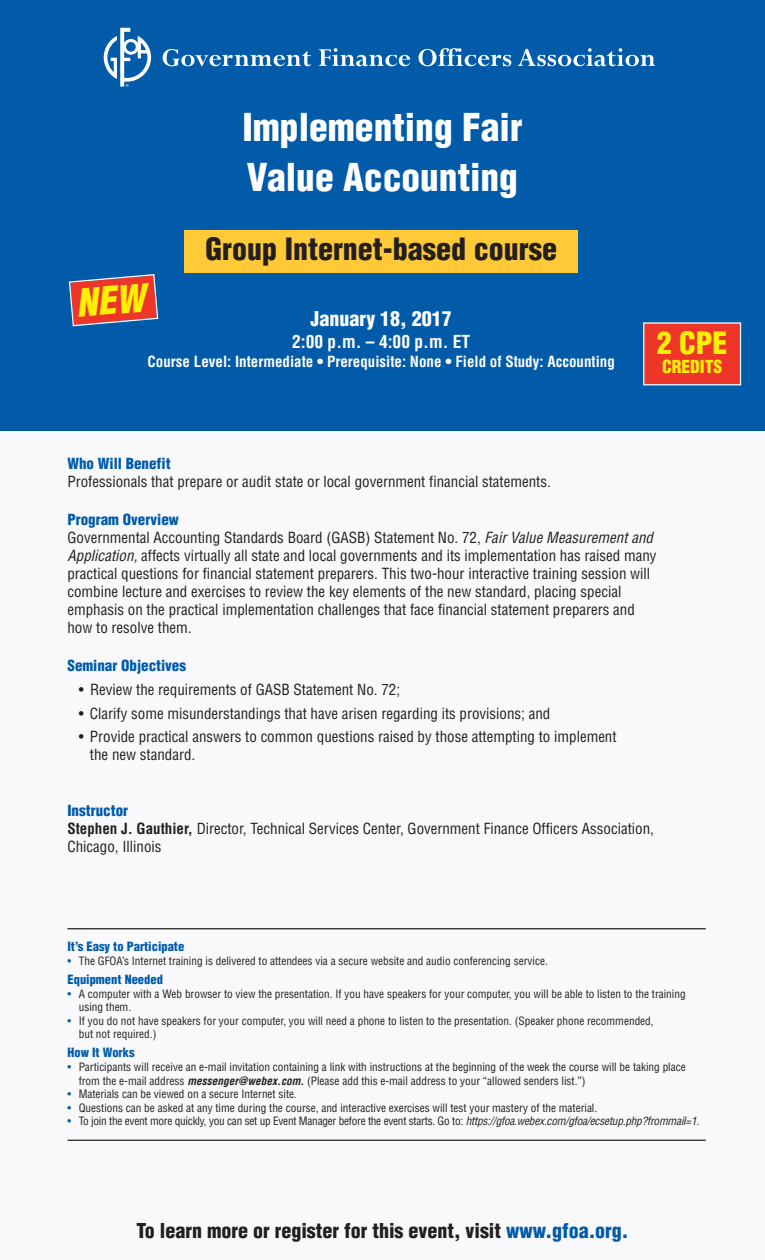
<style>
.page{position:relative;width:765px;height:1260px;background:#f9f9fc}
.page>*{position:absolute;margin:0;border:0;box-sizing:border-box;transform-origin:0 0}
.t1{font:900 condensed 37.5px/50px "Helvetica";color:#fff}
.t2{font:900 condensed 30px "Helvetica";color:#231f20}
.t3{font:900 condensed 30px "Helvetica";color:#fff101}
.t4{font:900 condensed 20px "Helvetica";color:#231f20}
.t5{font:900 condensed 20px "Helvetica";color:#fff}
.t6{font:700 condensed 17.5px "Helvetica";color:#fff}
.t7{font:900 condensed 17.5px "Helvetica";color:#fff101}
.t8{font:condensed 15px/18px "Helvetica";color:#231f20}
.t9{font:700 condensed 15px "Helvetica";color:#fff}
.t10{font:900 condensed 15px "Helvetica";color:#015ba9}
.t11{font:900 condensed 12.5px "Helvetica";color:#015ba9}
.t12{font:condensed 11.25px/13.5px "Helvetica";color:#231f20}
.t13{font:condensed 11.25px "Helvetica";letter-spacing:-.02em;color:#231f20}
.s1{font-weight:900;color:#015ba9}
.s2{font-style:italic}
.s3{font-weight:700}
.s4{color:#015ba9}
.s5{font-weight:700;font-style:italic}
</style>
<div class="page">
<div style="left:0;top:0;width:765px;height:430px;background:#015ba9"></div>
<svg style="left:163px;top:49px;width:148px;height:17px"></svg>
<svg style="left:319px;top:48px;width:91px;height:18px"></svg>
<svg style="left:419px;top:48px;width:92px;height:18px"></svg>
<svg style="left:518px;top:48px;width:137px;height:18px"></svg>
<svg style="left:104px;top:28px;width:47px;height:59px"></svg>
<div style="left:184px;top:230px;width:394px;height:43px;background:#ffc938"></div>
<div style="left:644px;top:324px;width:96px;height:60px;background:#ee3529"></div>
<div style="left:643px;top:322px;width:98px;height:63px;border:1px solid #fff"></div>
<hr style="left:68px;top:928px;width:638px;height:1px;background:#231f20">
<hr style="left:68px;top:1140px;width:638px;height:1px;background:#231f20">
<svg style="left:68px;top:274px;width:91px;height:53px"></svg>
<h1 class="t1" style="left:243px;top:103px;width:282px">Implementing Fair<br>Value Accounting</h1>
<h2 class="t2" style="left:206px;top:232px;width:353px">Group Internet-based course</h2>
<h3 class="t5" style="left:311px;top:307px;width:143px">January 18, 2017</h3>
<p class="t6" style="left:292px;top:332px;width:180px">2:00 p.m. – 4:00 p.m. ET</p>
<p class="t9" style="left:148px;top:353px;width:469px">Course Level: Intermediate • Prerequisite: None • Field of Study: Accounting</p>
<h2 class="t3" style="left:657px;top:326px;width:72px">2 CPE</h2>
<p class="t7" style="left:662px;top:357px;width:62px">CREDITS</p>
<p class="t10" style="left:68px;top:455px;width:105px">Who Will Benefit</p>
<p class="t8" style="left:68px;top:473px;width:485px">Professionals that prepare or audit state or local government financial statements.</p>
<p class="t8" style="left:67px;top:511px;width:591px"><span class="s1">Program Overview<br></span>Governmental Accounting Standards Board (GASB) Statement No. 72, <span class="s2">Fair Value Measurement and Application,</span> affects virtually all state and local governments and its implementation has raised many practical questions for financial statement preparers. This two-hour interactive training session will combine lecture and exercises to review the key elements of the new standard, placing special emphasis on the practical implementation challenges that face financial statement preparers and how to resolve them.</p>
<p class="t10" style="left:68px;top:657px;width:120px">Seminar Objectives</p>
<p class="t8" style="left:79px;top:681px;width:323px">• Review the requirements of GASB Statement No. 72;</p>
<p class="t8" style="left:79px;top:704px;width:473px">• Clarify some misunderstandings that have arisen regarding its provisions; and</p>
<p class="t8" style="left:90px;top:728px;width:528px;text-indent:-11px">• Provide practical answers to common questions raised by those attempting to implement the new standard.</p>
<p class="t8" style="left:67px;top:802px;width:588px"><span class="s1">Instructor<br></span><span class="s3">Stephen J. Gauthier,</span> Director, Technical Services Center, Government Finance Officers Association,<br>Chicago, Illinois</p>
<p class="t11" style="left:68px;top:939px;width:118px">It’s Easy to Participate</p>
<p class="t12" style="left:68px;top:954px;width:482px"><span class="s4">•</span> The GFOA’s Internet training is delivered to attendees via a secure website and audio conferencing service.</p>
<p class="t11" style="left:68px;top:972px;width:97px">Equipment Needed</p>
<p class="t12" style="left:79px;top:987px;width:608px;text-indent:-11px"><span class="s4">•</span> A computer with a Web browser to view the presentation. If you have speakers for your computer, you will be able to listen to the training using them.</p>
<p class="t12" style="left:79px;top:1014px;width:576px;text-indent:-11px"><span class="s4">•</span> If you do not have speakers for your computer, you will need a phone to listen to the presentation. (Speaker phone recommended, but not required.)</p>
<p class="t11" style="left:68px;top:1046px;width:69px">How It Works</p>
<p class="t12" style="left:79px;top:1061px;width:609px;text-indent:-11px"><span class="s4">•</span> Participants will receive an e-mail invitation containing a link with instructions at the beginning of the week the course will be taking place from the e-mail address <span class="s5">messenger@webex.com.</span> (Please add this e-mail address to your “allowed senders list.”)</p>
<p class="t12" style="left:68px;top:1088px;width:231px"><span class="s4">•</span> Materials can be viewed on a secure Internet site.</p>
<p class="t12" style="left:68px;top:1101px;width:531px"><span class="s4">•</span> Questions can be asked at any time during the course, and interactive exercises will test your mastery of the material.</p>
<p class="t13" style="left:68px;top:1115px;width:633px"><span class="s4">•</span> To join the event more quickly, you can set up Event Manager before the event starts. Go to: <span class="s2">https://gfoa.webex.com/gfoa/ecsetup.php?frommail=1.</span></p>
<h3 class="t4" style="left:136px;top:1219px;width:494px">To learn more or register for this event, visit <span class="s4">www.gfoa.org.</span></h3>
</div>
